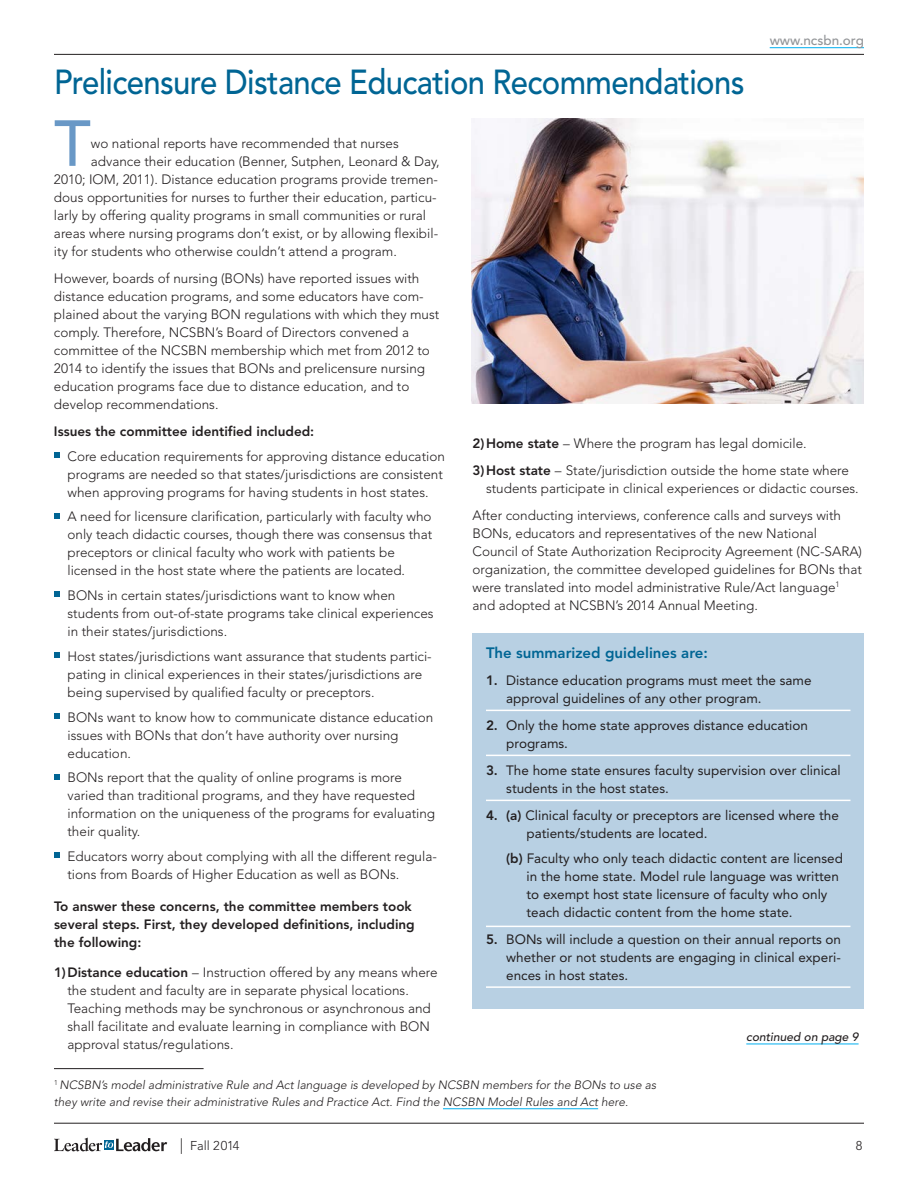
<style>
.page{position:relative;width:918px;height:1188px;background:#fff}
.page>*{position:absolute;margin:0;border:0;box-sizing:border-box;transform-origin:0 0}
.t1{font:500 64.35px "Avenir LT Std";color:#6998c6}
.t2{font:500 34.5px "Avenir LT Std";letter-spacing:-.02em;color:#006594;scale:.9 1}
.t3{font:800 15px "Avenir LT Std";color:#006594}
.t4{font:300 13.5px/18px "Avenir LT Std";color:#231f20}
.t5{font:13.5px/18px "Avenir LT Std";color:#231f20}
.t6{font:800 13.5px/18px "Avenir LT Std";color:#231f20}
.t7{font:500 13.5px "Avenir LT Std";color:#939598}
.t8{font:300 12.75px "Avenir LT Std";color:#231f20}
.t9{font:italic 300 12px/16.5px "Avenir LT Std";color:#231f20}
.t10{font:italic 500 12px "Avenir LT Std";color:#231f20}
.s1{font-weight:800}
.s2{font-size:15.6px}
</style>
<div class="page">
<svg style="left:54px;top:1138px;width:113px;height:13px"></svg>
<hr style="left:54px;top:1123px;width:810px;height:1px;background:#231f20">
<hr style="left:54px;top:54px;width:810px;height:1px;background:#231f20">
<hr style="left:770px;top:47px;width:94px;height:1px;background:#00aeef">
<div style="left:472px;top:633px;width:392px;height:376px;background:#b8d0e3"></div>
<hr style="left:486px;top:710px;width:364px;height:1px;background:#fff">
<hr style="left:486px;top:755px;width:364px;height:1px;background:#fff">
<hr style="left:486px;top:800px;width:364px;height:1px;background:#fff">
<hr style="left:486px;top:926px;width:364px;height:1px;background:#fff">
<hr style="left:486px;top:986px;width:364px;height:2px;background:#fff">
<svg style="left:54px;top:452px;width:5px;height:6px"></svg>
<svg style="left:54px;top:513px;width:5px;height:5px"></svg>
<svg style="left:54px;top:592px;width:5px;height:5px"></svg>
<svg style="left:54px;top:652px;width:5px;height:6px"></svg>
<svg style="left:54px;top:713px;width:5px;height:6px"></svg>
<svg style="left:54px;top:774px;width:5px;height:5px"></svg>
<svg style="left:54px;top:853px;width:5px;height:5px"></svg>
<hr style="left:746px;top:1044px;width:113px;height:1px;background:#00aeef">
<hr style="left:54px;top:1068px;width:150px;height:1px;background:#231f20">
<hr style="left:443px;top:1108px;width:155px;height:1px;background:#00aeef">
<img style="left:471px;top:119px;width:393px;height:285px">
<h2 class="t2" style="left:54px;top:62px;width:769px">Prelicensure Distance Education Recommendations</h2>
<p class="t7" style="left:770px;top:32px;width:96px">www.ncsbn.org</p>
<h1 class="t1" style="left:54px;top:106px;width:38px">T</h1>
<p class="t4" style="left:91px;top:134px;width:309px">wo national reports have recommended that nurses</p>
<p class="t4" style="left:91px;top:152px;width:350px">advance their education (Benner, Sutphen, Leonard &amp; Day,</p>
<p class="t4" style="left:54px;top:170px;width:386px">2010; IOM, 2011). Distance education programs provide tremen-</p>
<p class="t4" style="left:54px;top:188px;width:384px">dous opportunities for nurses to further their education, particu-</p>
<p class="t4" style="left:54px;top:206px;width:374px">larly by offering quality programs in small communities or rural</p>
<p class="t4" style="left:54px;top:224px;width:386px">areas where nursing programs don’t exist, or by allowing flexibil-</p>
<p class="t4" style="left:54px;top:242px;width:344px">ity for students who otherwise couldn’t attend a program.</p>
<p class="t4" style="left:54px;top:269px;width:387px">However, boards of nursing (BONs) have reported issues with distance education programs, and some educators have com&shy;plained about the varying BON regulations with which they must comply. Therefore, NCSBN’s Board of Directors convened a committee of the NCSBN membership which met from 2012 to 2014 to identify the issues that BONs and prelicensure nursing education programs face due to distance education, and to develop recommendations.</p>
<p class="t6" style="left:54px;top:422px;width:262px">Issues the committee identified included:</p>
<p class="t4" style="left:68px;top:447px;width:379px">Core education requirements for approving distance education programs are needed so that states/jurisdictions are consistent when approving programs for having students in host states.</p>
<p class="t4" style="left:68px;top:508px;width:366px">A need for licensure clarification, particularly with faculty who only teach didactic courses, though there was consensus that preceptors or clinical faculty who work with patients be licensed in the host state where the patients are located.</p>
<p class="t4" style="left:68px;top:586px;width:368px">BONs in certain states/jurisdictions want to know when students from out-of-state programs take clinical experiences in their states/jurisdictions.</p>
<p class="t4" style="left:68px;top:647px;width:366px">Host states/jurisdictions want assurance that students partici&shy;pating in clinical experiences in their states/jurisdictions are being supervised by qualified faculty or preceptors.</p>
<p class="t4" style="left:68px;top:708px;width:367px">BONs want to know how to communicate distance education issues with BONs that don’t have authority over nursing education.</p>
<p class="t4" style="left:68px;top:769px;width:369px">BONs report that the quality of online programs is more varied than traditional programs, and they have requested information on the uniqueness of the programs for evaluating their quality.</p>
<p class="t4" style="left:68px;top:847px;width:371px">Educators worry about complying with all the different regula&shy;tions from Boards of Higher Education as well as BONs.</p>
<p class="t6" style="left:54px;top:897px;width:362px">To answer these concerns, the committee members took several steps. First, they developed definitions, including the following:</p>
<p class="t4" style="left:68px;top:964px;width:372px;text-indent:-14px"><span class="s1">1)Distance education</span> – Instruction offered by any means where the student and faculty are in separate physical locations.<br>Teaching methods may be synchronous or asynchronous and shall facilitate and evaluate learning in compliance with BON approval status/regulations.</p>
<p class="t4" style="left:472px;top:430px;width:378px;line-height:27px"><span class="s1">2)Home state</span> – Where the program has legal domicile.<br><span class="s1">3)Host state</span> – State/jurisdiction outside the home state where</p>
<p class="t4" style="left:472px;top:475px;width:388px;line-height:27px;text-indent:14px">students participate in clinical experiences or didactic courses.<br>After conducting interviews, conference calls and surveys with</p>
<p class="t4" style="left:472px;top:524px;width:391px">BONs, educators and representatives of the new National Council of State Authorization Reciprocity Agreement (NC-SARA) organization, the committee developed guidelines for BONs that were translated into model administrative Rule/Act language<sup>1 </sup>and adopted at NCSBN’s 2014 Annual Meeting.</p>
<p class="t3" style="left:486px;top:644px;width:223px">The summarized guidelines are:</p>
<p class="t5" style="left:506px;top:671px;width:307px;text-indent:-20px"><span class="s1">1.</span> Distance education programs must meet the same approval guidelines of any other program.</p>
<p class="t5" style="left:506px;top:716px;width:303px;text-indent:-20px"><span class="s1">2.</span> Only the home state approves distance education programs.</p>
<p class="t5" style="left:506px;top:761px;width:336px;text-indent:-20px"><span class="s1">3.</span> The home state ensures faculty supervision over clinical students in the host states.</p>
<p class="t5" style="left:526px;top:806px;width:314px;text-indent:-40px"><span class="s1">4. (a)</span> Clinical faculty or preceptors are licensed where the patients/students are located.</p>
<p class="t5" style="left:526px;top:849px;width:318px;text-indent:-20px"><span class="s1">(b)</span> Faculty who only teach didactic content are licensed in the home state. Model rule language was written to exempt host state licensure of faculty who only teach didactic content from the home state.</p>
<p class="t5" style="left:506px;top:930px;width:336px;text-align:justify;text-indent:-20px"><span class="s1">5.</span> BONs will include a question on their annual reports on whether or not students are engaging in clinical experi&shy;ences in host states.</p>
<p class="t10" style="left:746px;top:1030px;width:114px">continued on page 9</p>
<p class="t9" style="left:54px;top:1077px;width:604px"><sup>1</sup> NCSBN’s model administrative Rule and Act language is developed by NCSBN members for the BONs to use as they write and revise their administrative Rules and Practice Act. Find the NCSBN Model Rules and Act here.</p>
<p class="t8" style="left:180px;top:1138px;width:61px"><span class="s2">|</span> Fall 2014</p>
<p class="t8" style="left:856px;top:1138px;width:8px">8</p>
</div>
